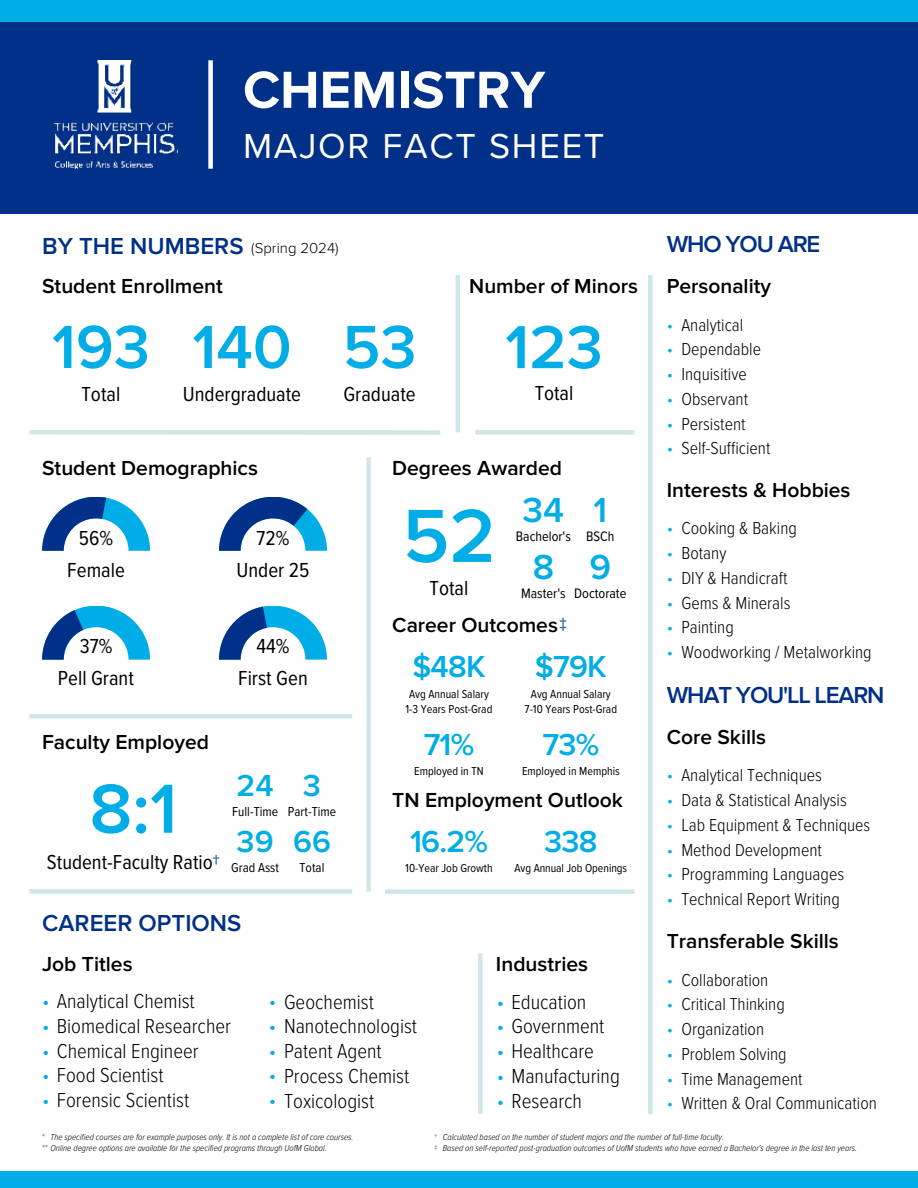
<style>
.page{position:relative;width:918px;height:1188px;background:#fff}
.page>*{position:absolute;margin:0;border:0;box-sizing:border-box;transform-origin:0 0}
.t1{font:600 78px "Proxima Nova";color:#00ade6}
.t2{font:600 72px "Proxima Nova";color:#00ade6}
.t3{font:600 63px "Proxima Nova";color:#00ade6}
.t4{font:700 54px "Proxima Nova";color:#fff}
.t5{font:36px "Proxima Nova";letter-spacing:.05em;color:#fff}
.t6{font:600 36px "Proxima Nova";color:#00ade6}
.t7{font:600 31.5px "Proxima Nova";letter-spacing:-.025em;color:#00ade6}
.t8{font:600 24px "Proxima Nova";color:#003087}
.t9{font:600 24px "Proxima Nova";letter-spacing:-.05em;color:#003087}
.t10{font:300 21px "Proxima Nova Cond";color:#000}
.t11{font:600 21px "Proxima Nova";color:#000}
.t12{font:21px "Proxima Nova Cond";color:#000}
.t13{font:300 18px/24.8px "Proxima Nova Cond";color:#000}
.t14{font:300 18px/24.8px "Proxima Nova Cond";color:#00ade6;text-align:justify}
.t15{font:300 15px "Proxima Nova";color:#000}
.t16{font:14.25px "Proxima Nova Cond";color:#000}
.t17{font:13.5px "Proxima Nova Cond";color:#000}
.t18{font:12px/15px "Proxima Nova Cond";color:#000}
.t19{font:italic 300 9px/10.5px "Proxima Nova Cond";color:#000}
.t20{font:9px/10.5px "Proxima Nova Cond";color:#3569a7}
.s1{font-weight:700;color:#3569a7}
.s2{color:#00ade6}
.s3{font-weight:400;font-style:normal;color:#3569a7}
</style>
<div class="page">
<div style="left:0;top:0;width:918px;height:214px;background:#003087"></div>
<div style="left:0;top:0;width:918px;height:22px;background:#00ade6"></div>
<img style="left:54px;top:60px;width:124px;height:108px">
<div style="left:208px;top:60px;width:5px;height:109px;background:#fff"></div>
<div style="left:0;top:1172px;width:918px;height:16px;background:#00ade6"></div>
<div style="left:29px;top:430px;width:411px;height:5px;background:#d0e6e8"></div>
<div style="left:648px;top:275px;width:5px;height:839px;background:#d0e6e8"></div>
<div style="left:29px;top:714px;width:323px;height:5px;background:#d0e6e8"></div>
<div style="left:29px;top:889px;width:323px;height:5px;background:#d0e6e8"></div>
<div style="left:478px;top:953px;width:5px;height:161px;background:#d0e6e8"></div>
<div style="left:366px;top:457px;width:5px;height:435px;background:#d0e6e8"></div>
<div style="left:385px;top:889px;width:250px;height:5px;background:#d0e6e8"></div>
<hr style="left:456px;top:275px;width:4px;height:157px;background:#d0e6e8">
<div style="left:475px;top:430px;width:160px;height:5px;background:#d0e6e8"></div>
<svg style="left:42px;top:497px;width:108px;height:54px"></svg>
<svg style="left:219px;top:497px;width:108px;height:54px"></svg>
<svg style="left:42px;top:606px;width:108px;height:54px"></svg>
<svg style="left:219px;top:606px;width:108px;height:54px"></svg>
<h3 class="t4" style="left:243px;top:50px;width:304px">CHEMISTRY</h3>
<h3 class="t5" style="left:243px;top:119px;width:363px">MAJOR FACT SHEET</h3>
<h3 class="t8" style="left:42px;top:232px;width:203px">BY THE NUMBERS</h3>
<p class="t11" style="left:42px;top:274px;width:182px">Student Enrollment</p>
<h3 class="t3" style="left:52px;top:311px;width:99px">193</h3>
<p class="t12" style="left:82px;top:378px;width:40px">Total</p>
<p class="t15" style="left:251px;top:237px;width:89px">(Spring 2024)</p>
<h3 class="t3" style="left:192px;top:311px;width:101px">140</h3>
<p class="t12" style="left:183px;top:378px;width:120px">Undergraduate</p>
<h3 class="t3" style="left:343px;top:311px;width:75px">53</h3>
<p class="t12" style="left:343px;top:378px;width:74px">Graduate</p>
<p class="t11" style="left:469px;top:274px;width:170px">Number of Minors</p>
<h3 class="t3" style="left:505px;top:311px;width:99px">123</h3>
<p class="t12" style="left:535px;top:378px;width:40px">Total</p>
<p class="t11" style="left:42px;top:456px;width:217px">Student Demographics</p>
<p class="t12" style="left:79px;top:522px;width:36px">56%</p>
<p class="t12" style="left:257px;top:522px;width:34px">72%</p>
<p class="t12" style="left:67px;top:554px;width:59px">Female</p>
<p class="t12" style="left:236px;top:554px;width:75px">Under 25</p>
<p class="t12" style="left:80px;top:631px;width:34px">37%</p>
<p class="t12" style="left:256px;top:631px;width:35px">44%</p>
<p class="t12" style="left:58px;top:663px;width:77px">Pell Grant</p>
<p class="t12" style="left:238px;top:663px;width:71px">First Gen</p>
<p class="t11" style="left:42px;top:730px;width:168px">Faculty Employed</p>
<h2 class="t2" style="left:90px;top:767px;width:89px">8:1</h2>
<p class="t12" style="left:47px;top:847px;width:174px">Student-Faculty Ratio<span class="s1">†</span></p>
<h3 class="t7" style="left:237px;top:768px;width:39px">24</h3>
<p class="t17" style="left:232px;top:802px;width:47px">Full-Time</p>
<h3 class="t7" style="left:237px;top:823px;width:39px">39</h3>
<p class="t17" style="left:231px;top:857px;width:49px">Grad Asst</p>
<h3 class="t7" style="left:303px;top:768px;width:20px">3</h3>
<p class="t17" style="left:288px;top:802px;width:50px">Part-Time</p>
<h3 class="t7" style="left:293px;top:823px;width:39px">66</h3>
<p class="t17" style="left:300px;top:857px;width:26px">Total</p>
<h3 class="t8" style="left:42px;top:909px;width:201px">CAREER OPTIONS</h3>
<p class="t11" style="left:392px;top:456px;width:171px">Degrees Awarded</p>
<h1 class="t1" style="left:403px;top:491px;width:95px">52</h1>
<p class="t12" style="left:430px;top:573px;width:40px">Total</p>
<h3 class="t6" style="left:523px;top:489px;width:43px">34</h3>
<p class="t16" style="left:516px;top:526px;width:56px">Bachelor's</p>
<h3 class="t6" style="left:533px;top:547px;width:23px">8</h3>
<p class="t16" style="left:521px;top:583px;width:46px">Master's</p>
<h3 class="t6" style="left:593px;top:489px;width:15px">1</h3>
<p class="t16" style="left:586px;top:526px;width:30px">BSCh</p>
<h3 class="t6" style="left:589px;top:547px;width:23px">9</h3>
<p class="t16" style="left:574px;top:583px;width:54px">Doctorate</p>
<p class="t11" style="left:392px;top:613px;width:176px">Career Outcomes<span class="s1">‡</span></p>
<h3 class="t7" style="left:412px;top:648px;width:75px">$48K</h3>
<p class="t18" style="left:406px;top:686px;width:88px">Avg Annual Salary<br>1-3 Years Post-Grad</p>
<h3 class="t7" style="left:424px;top:726px;width:52px">71%</h3>
<p class="t18" style="left:414px;top:763px;width:71px">Employed in TN</p>
<h3 class="t7" style="left:535px;top:648px;width:73px">$79K</h3>
<p class="t18" style="left:525px;top:686px;width:94px;text-align:center">Avg Annual Salary<br>7-10 Years Post-Grad</p>
<h3 class="t7" style="left:543px;top:726px;width:58px">73%</h3>
<p class="t18" style="left:522px;top:763px;width:99px">Employed in Memphis</p>
<p class="t11" style="left:392px;top:788px;width:232px">TN Employment Outlook</p>
<h3 class="t7" style="left:410px;top:823px;width:79px">16.2%</h3>
<p class="t18" style="left:405px;top:860px;width:89px">10-Year Job Growth</p>
<h3 class="t7" style="left:544px;top:823px;width:55px">338</h3>
<p class="t18" style="left:515px;top:860px;width:114px">Avg Annual Job Openings</p>
<p class="t11" style="left:42px;top:952px;width:92px">Job Titles</p>
<p class="t11" style="left:496px;top:952px;width:94px">Industries</p>
<p class="t10" style="left:497px;top:986px;width:91px"><span class="s2">•</span> Education</p>
<p class="t10" style="left:497px;top:1011px;width:109px"><span class="s2">•</span> Government</p>
<p class="t10" style="left:497px;top:1036px;width:99px"><span class="s2">•</span> Healthcare</p>
<p class="t10" style="left:497px;top:1060px;width:125px"><span class="s2">•</span> Manufacturing</p>
<p class="t10" style="left:497px;top:1085px;width:87px"><span class="s2">•</span> Research</p>
<p class="t10" style="left:42px;top:986px;width:154px"><span class="s2">•</span> Analytical Chemist</p>
<p class="t10" style="left:42px;top:1011px;width:190px"><span class="s2">•</span> Biomedical Researcher</p>
<p class="t10" style="left:42px;top:1035px;width:158px"><span class="s2">•</span> Chemical Engineer</p>
<p class="t10" style="left:42px;top:1060px;width:123px"><span class="s2">•</span> Food Scientist</p>
<p class="t10" style="left:42px;top:1085px;width:149px"><span class="s2">•</span> Forensic Scientist</p>
<p class="t10" style="left:269px;top:986px;width:107px"><span class="s2">•</span> Geochemist</p>
<p class="t10" style="left:269px;top:1011px;width:150px"><span class="s2">•</span> Nanotechnologist</p>
<p class="t10" style="left:269px;top:1036px;width:114px"><span class="s2">•</span> Patent Agent</p>
<p class="t10" style="left:269px;top:1060px;width:142px"><span class="s2">•</span> Process Chemist</p>
<p class="t10" style="left:269px;top:1085px;width:107px"><span class="s2">•</span> Toxicologist</p>
<h3 class="t9" style="left:667px;top:230px;width:155px">WHO YOU ARE</h3>
<p class="t11" style="left:667px;top:274px;width:106px">Personality</p>
<p class="t14" style="left:667px;top:311px;width:8px">• • • • • •</p>
<p class="t13" style="left:681px;top:311px;width:91px">Analytical<br>Dependable<br>Inquisitive<br>Observant<br>Persistent<br>Self-Sufficient</p>
<p class="t11" style="left:667px;top:478px;width:185px">Interests &amp; Hobbies</p>
<p class="t14" style="left:667px;top:515px;width:8px">• • • • • •</p>
<p class="t13" style="left:681px;top:515px;width:192px">Cooking &amp; Baking<br>Botany<br>DIY &amp; Handicraft<br>Gems &amp; Minerals<br>Painting<br>Woodworking / Metalworking</p>
<h3 class="t9" style="left:667px;top:682px;width:219px">WHAT YOU'LL LEARN</h3>
<p class="t11" style="left:667px;top:725px;width:101px">Core Skills</p>
<p class="t14" style="left:667px;top:762px;width:8px">• • • • • •</p>
<p class="t13" style="left:681px;top:762px;width:190px">Analytical Techniques<br>Data &amp; Statistical Analysis<br>Lab Equipment &amp; Techniques<br>Method Development<br>Programming Languages<br>Technical Report Writing</p>
<p class="t11" style="left:667px;top:929px;width:174px">Transferable Skills</p>
<p class="t14" style="left:667px;top:966px;width:8px">• • • • • •</p>
<p class="t13" style="left:681px;top:966px;width:197px">Collaboration<br>Critical Thinking<br>Organization<br>Problem Solving<br>Time Management<br>Written &amp; Oral Communication</p>
<p class="t19" style="left:50px;top:1131px;width:305px">The specified courses are for example purposes only. It is not a complete list of core courses.</p>
<p class="t20" style="left:434px;top:1131px;width:4px">† ‡</p>
<p class="t19" style="left:443px;top:1131px;width:416px">Calculated based on the number of student majors and the number of full-time faculty.<br>Based on self-reported post-graduation outcomes of UofM students who have earned a Bachelor's degree in the last ten years.</p>
<p class="t19" style="left:42px;top:1131px;width:286px"><span class="s3">*<br>**</span> Online degree options are available for the specified programs through UofM Global.</p>
</div>
